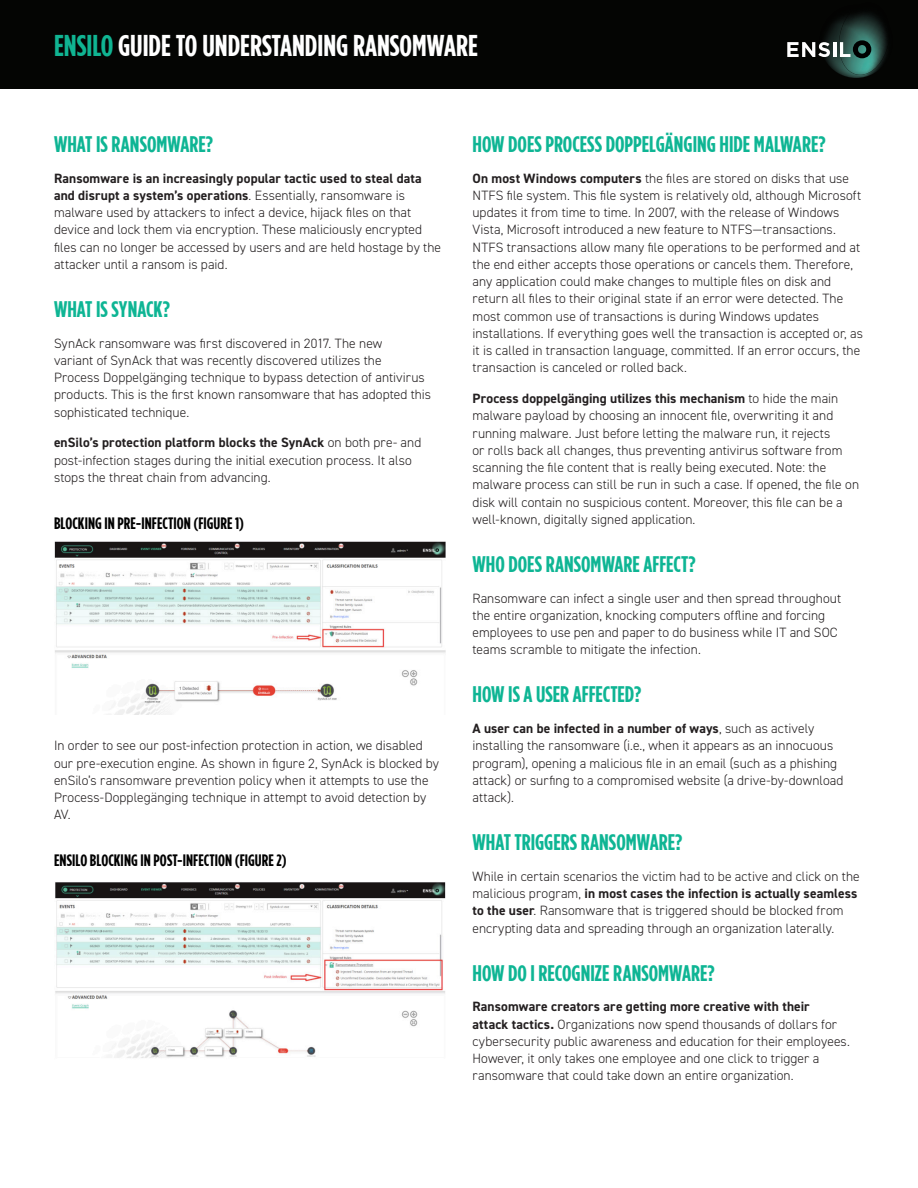
<style>
.page{position:relative;width:918px;height:1188px;background:#fff}
.page>*{position:absolute;margin:0;border:0;box-sizing:border-box;transform-origin:0 0}
.t1{font:700 30px "Gotham Condensed";color:#fff}
.t2{font:700 22.5px "Gotham Condensed";color:#0eb594}
.subhead{font:700 16.5px "Gotham Condensed";letter-spacing:.005em;color:#000}
.Body{font:300 13.5px/17.2px "DIN2014";letter-spacing:.005em;color:#231f20}
.s1{color:#10b492}
.s2{font-weight:700}
</style>
<div class="page">
<div style="left:0;top:0;width:918px;height:88px;background:#040503"></div>
<img style="left:825px;top:20px;width:45px;height:58px">
<img style="left:839px;top:14px;width:48px;height:61px">
<img style="left:859px;top:13px;width:28px;height:13px">
<svg style="left:840px;top:40px;width:31px;height:18px"></svg>
<svg style="left:787px;top:42px;width:43px;height:15px"></svg>
<hr style="left:833px;top:42px;width:3px;height:15px;background:#fff">
<img style="left:54px;top:541px;width:392px;height:173px">
<img style="left:55px;top:882px;width:391px;height:176px">
<h1 class="t1" style="left:54px;top:29px;width:425px"><span class="s1">ENSILO</span> GUIDE TO UNDERSTANDING RANSOMWARE</h1>
<p class="t2" style="left:54px;top:131px;width:161px">WHAT IS RANSOMWARE?</p>
<p class="Body" style="left:54px;top:169px;width:389px"><span class="s2">Ransomware is an increasingly popular tactic used to steal data and disrupt a system’s operations</span>. Essentially, ransomware is malware used by attackers to infect a device, hijack files on that device and lock them via encryption. These maliciously encrypted files can no longer be accessed by users and are held hostage by the attacker until a ransom is paid.</p>
<p class="t2" style="left:54px;top:296px;width:117px">WHAT IS SYNACK?</p>
<p class="Body" style="left:54px;top:334px;width:379px">SynAck ransomware was first discovered in 2017. The new<br>variant of SynAck that was recently discovered utilizes the<br>Process Doppelgänging technique to bypass detection of antivirus products. This is the first known ransomware that has adopted this sophisticated technique.</p>
<p class="Body" style="left:54px;top:434px;width:369px"><span class="s2">enSilo’s protection platform blocks the SynAck</span> on both pre- and post-infection stages during the initial execution process. It also stops the threat chain from advancing.</p>
<p class="subhead" style="left:54px;top:514px;width:192px">BLOCKING IN PRE-INFECTION (FIGURE 1)</p>
<p class="Body" style="left:54px;top:737px;width:387px">In order to see our post-infection protection in action, we disabled our pre-execution engine. As shown in figure 2, SynAck is blocked by enSilo’s ransomware prevention policy when it attempts to use the Process-Dopplegänging technique in attempt to avoid detection by AV.</p>
<p class="subhead" style="left:54px;top:851px;width:234px">ENSILO BLOCKING IN POST-INFECTION (FIGURE 2)</p>
<p class="t2" style="left:472px;top:131px;width:355px">HOW DOES PROCESS DOPPELGÄNGING HIDE MALWARE?</p>
<p class="Body" style="left:472px;top:169px;width:392px"><span class="s2">On most Windows computers</span> the files are stored on disks that use NTFS file system. This file system is relatively old, although Microsoft updates it from time to time. In 2007, with the release of Windows Vista, Microsoft introduced a new feature to NTFS—transactions.<br>NTFS transactions allow many file operations to be performed and at the end either accepts those operations or cancels them. Therefore, any application could make changes to multiple files on disk and return all files to their original state if an error were detected. The most common use of transactions is during Windows updates installations. If everything goes well the transaction is accepted or, as it is called in transaction language, committed. If an error occurs, the transaction is canceled or rolled back.</p>
<p class="Body" style="left:472px;top:390px;width:388px"><span class="s2">Process doppelgänging utilizes this mechanism</span> to hide the main malware payload by choosing an innocent file, overwriting it and running malware. Just before letting the malware run, it rejects<br>or rolls back all changes, thus preventing antivirus software from scanning the file content that is really being executed. Note: the malware process can still be run in such a case. If opened, the file on disk will contain no suspicious content. Moreover, this file can be a well-known, digitally signed application.</p>
<p class="t2" style="left:472px;top:551px;width:225px">WHO DOES RANSOMWARE AFFECT?</p>
<p class="Body" style="left:472px;top:589px;width:370px">Ransomware can infect a single user and then spread throughout the entire organization, knocking computers offline and forcing employees to use pen and paper to do business while IT and SOC teams scramble to mitigate the infection.</p>
<p class="t2" style="left:472px;top:682px;width:170px">HOW IS A USER AFFECTED?</p>
<p class="Body" style="left:472px;top:720px;width:373px"><span class="s2">A user can be infected in a number of ways</span>, such as actively installing the ransomware (i.e., when it appears as an innocuous program), opening a malicious file in an email (such as a phishing attack) or surfing to a compromised website (a drive-by-download attack).</p>
<p class="t2" style="left:472px;top:830px;width:211px">WHAT TRIGGERS RANSOMWARE?</p>
<p class="Body" style="left:472px;top:868px;width:389px">While in certain scenarios the victim had to be active and click on the malicious program, <span class="s2">in most cases the infection is actually seamless to the user</span>. Ransomware that is triggered should be blocked from encrypting data and spreading through an organization laterally.</p>
<p class="t2" style="left:472px;top:960px;width:244px">HOW DO I RECOGNIZE RANSOMWARE?</p>
<p class="Body" style="left:472px;top:998px;width:379px"><span class="s2">Ransomware creators are getting more creative with their<br>attack tactics.</span> Organizations now spend thousands of dollars for cybersecurity public awareness and education for their employees.<br>However, it only takes one employee and one click to trigger a ransomware that could take down an entire organization.</p>
</div>
